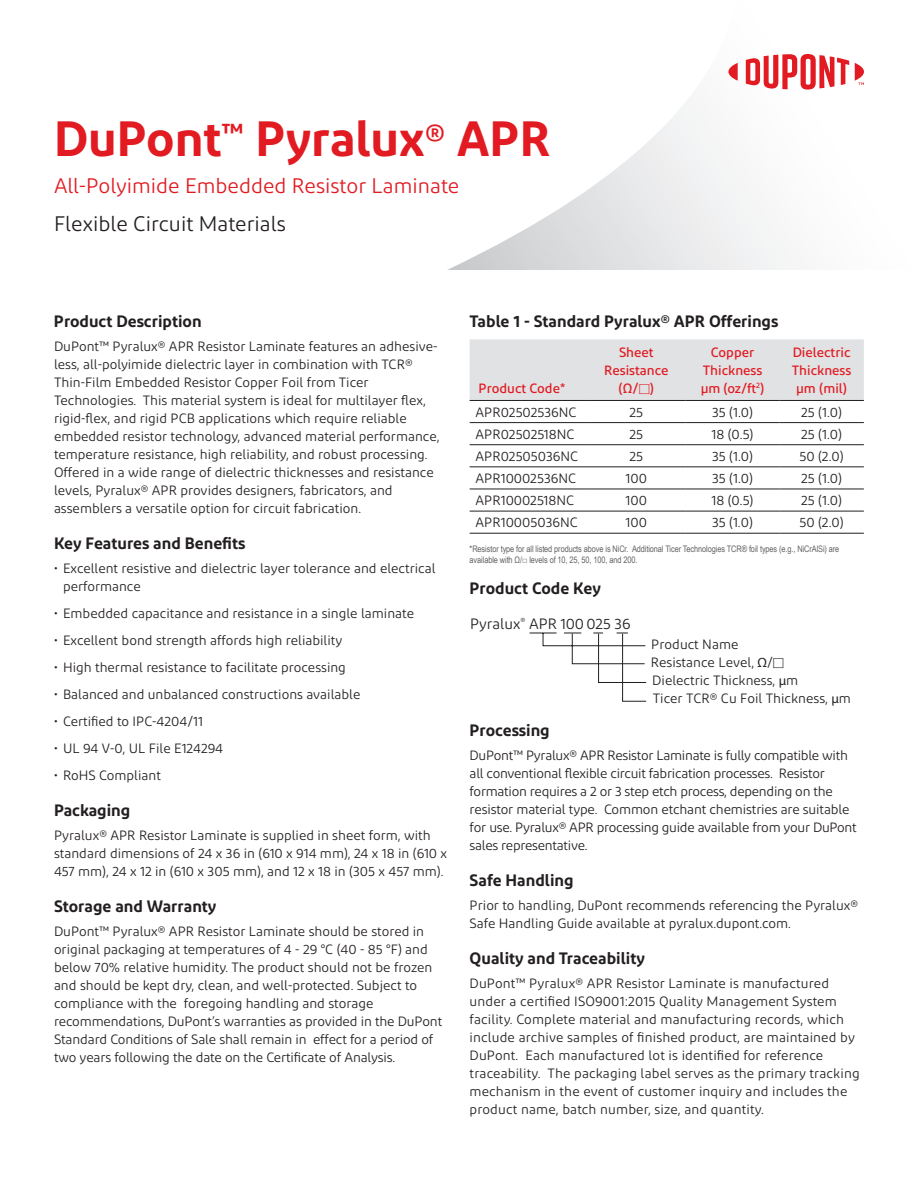
<style>
.page{position:relative;width:918px;height:1188px;background:#fff}
.page>*{position:absolute;margin:0;border:0;box-sizing:border-box;transform-origin:0 0}
.t1{font:600 49.5px "Diodrum";color:#e21a21}
.t2{font:21px "Diodrum";color:#e21a21}
.t3{font:21px "Diodrum";color:#231f20}
.t4{font:600 16.5px "Diodrum";color:#231f20}
.t5{font:15px "Diodrum";color:#231f20}
.t6{font:13.5px/18px "Diodrum";color:#231f20}
.t7{font:13.5px/18px "Diodrum";letter-spacing:-.02em;color:#231f20}
.t8{font:500 13.5px/18px "Diodrum";color:#e21a21;text-align:center}
.t9{font:9px/10.8px "Arial Narrow";letter-spacing:-.01em;color:#636366}
.s1{font-size:36px}
.s2{font-family:"Mathematical Pi Six";font-weight:400}
.s3{font-family:"Myriad Pro"}
.s4{font-family:"Mathematical Pi Six"}
</style>
<div class="page">
<svg style="left:447px;top:103px;width:291px;height:167px"></svg>
<svg style="left:728px;top:63px;width:10px;height:18px"></svg>
<svg style="left:746px;top:54px;width:103px;height:36px"></svg>
<svg style="left:855px;top:63px;width:9px;height:22px"></svg>
<div style="left:470px;top:339px;width:394px;height:61px;background:#e1e2e4"></div>
<hr style="left:686px;top:400px;width:93px;height:1px;background:#231f20">
<hr style="left:779px;top:400px;width:85px;height:1px;background:#231f20">
<hr style="left:470px;top:422px;width:117px;height:1px;background:#231f20">
<hr style="left:587px;top:422px;width:99px;height:1px;background:#231f20">
<hr style="left:686px;top:422px;width:93px;height:1px;background:#231f20">
<hr style="left:779px;top:422px;width:85px;height:1px;background:#231f20">
<hr style="left:470px;top:444px;width:117px;height:1px;background:#231f20">
<hr style="left:587px;top:444px;width:99px;height:1px;background:#231f20">
<hr style="left:686px;top:444px;width:93px;height:1px;background:#231f20">
<hr style="left:779px;top:444px;width:85px;height:1px;background:#231f20">
<hr style="left:470px;top:466px;width:117px;height:1px;background:#231f20">
<hr style="left:587px;top:466px;width:99px;height:1px;background:#231f20">
<hr style="left:686px;top:466px;width:93px;height:1px;background:#231f20">
<hr style="left:779px;top:466px;width:85px;height:1px;background:#231f20">
<hr style="left:470px;top:489px;width:117px;height:1px;background:#231f20">
<hr style="left:587px;top:489px;width:99px;height:1px;background:#231f20">
<hr style="left:686px;top:489px;width:93px;height:1px;background:#231f20">
<hr style="left:779px;top:489px;width:85px;height:1px;background:#231f20">
<hr style="left:470px;top:511px;width:117px;height:1px;background:#231f20">
<hr style="left:587px;top:511px;width:99px;height:1px;background:#231f20">
<hr style="left:686px;top:511px;width:93px;height:1px;background:#231f20">
<hr style="left:779px;top:511px;width:85px;height:1px;background:#231f20">
<hr style="left:470px;top:533px;width:117px;height:1px;background:#231f20">
<hr style="left:587px;top:533px;width:99px;height:1px;background:#231f20">
<hr style="left:686px;top:533px;width:93px;height:1px;background:#231f20">
<hr style="left:779px;top:533px;width:85px;height:1px;background:#231f20">
<hr style="left:470px;top:400px;width:117px;height:1px;background:#231f20">
<hr style="left:587px;top:400px;width:99px;height:1px;background:#231f20">
<svg style="left:529px;top:632px;width:118px;height:70px"></svg>
<h1 class="t1" style="left:54px;top:106px;width:498px">DuPont<sup>™</sup> Pyralux<span class="s1">®</span> APR</h1>
<h2 class="t2" style="left:54px;top:173px;width:407px">All-Polyimide Embedded Resistor Laminate</h2>
<h2 class="t3" style="left:54px;top:210px;width:233px">Flexible Circuit Materials</h2>
<p class="t4" style="left:54px;top:311px;width:149px">Product Description</p>
<p class="t6" style="left:54px;top:337px;width:387px">DuPont™ Pyralux® APR Resistor Laminate features an adhesive&shy;less, all-polyimide dielectric layer in combination with TCR® Thin-Film Embedded Resistor Copper Foil from Ticer Technologies. This material system is ideal for multilayer flex, rigid-flex, and rigid PCB applications which require reliable embedded resistor technology, advanced material performance, temperature resistance, high reliability, and robust processing.<br>Offered in a wide range of dielectric thicknesses and resistance levels, Pyralux® APR provides designers, fabricators, and assemblers a versatile option for circuit fabrication.</p>
<p class="t4" style="left:54px;top:533px;width:193px">Key Features and Benefits</p>
<p class="t6" style="left:63px;top:559px;width:374px;text-indent:-9px">• Excellent resistive and dielectric layer tolerance and electrical performance</p>
<p class="t6" style="left:54px;top:604px;width:362px">• Embedded capacitance and resistance in a single laminate</p>
<p class="t6" style="left:54px;top:631px;width:290px">• Excellent bond strength affords high reliability</p>
<p class="t6" style="left:54px;top:658px;width:293px">• High thermal resistance to facilitate processing</p>
<p class="t6" style="left:54px;top:685px;width:308px">• Balanced and unbalanced constructions available</p>
<p class="t6" style="left:54px;top:712px;width:150px">• Certified to IPC-4204/11</p>
<p class="t6" style="left:54px;top:739px;width:171px">• UL 94 V-0, UL File E124294</p>
<p class="t6" style="left:54px;top:766px;width:109px">• RoHS Compliant</p>
<p class="t4" style="left:54px;top:800px;width:78px">Packaging</p>
<p class="t6" style="left:54px;top:826px;width:395px">Pyralux® APR Resistor Laminate is supplied in sheet form, with standard dimensions of 24 x 36 in (610 x 914 mm), 24 x 18 in (610 x<br>457 mm), 24 x 12 in (610 x 305 mm), and 12 x 18 in (305 x 457 mm).</p>
<p class="t4" style="left:54px;top:896px;width:164px">Storage and Warranty</p>
<p class="t6" style="left:54px;top:922px;width:390px">DuPont™ Pyralux® APR Resistor Laminate should be stored in original packaging at temperatures of 4 - 29 °C (40 - 85 °F) and below 70% relative humidity. The product should not be frozen and should be kept dry, clean, and well-protected. Subject to compliance with the foregoing handling and storage recommendations, DuPont’s warranties as provided in the DuPont Standard Conditions of Sale shall remain in effect for a period of two years following the date on the Certificate of Analysis.</p>
<p class="t4" style="left:470px;top:311px;width:310px">Table 1 - Standard Pyralux® APR Offerings</p>
<p class="t8" style="left:479px;top:379px;width:88px">Product Code*</p>
<p class="t8" style="left:604px;top:343px;width:66px">Sheet<br>Resistance (Ω/<span class="s2">u</span>)</p>
<p class="t8" style="left:701px;top:343px;width:65px">Copper<br>Thickness µm (oz/ft<sup>2</sup>)</p>
<p class="t8" style="left:792px;top:343px;width:61px">Dielectric<br>Thickness µm (mil)</p>
<p class="t6" style="left:476px;top:403px;width:102px">APR02502536NC</p>
<p class="t6" style="left:630px;top:403px;width:15px">25</p>
<p class="t6" style="left:712px;top:403px;width:42px">35 (1.0)</p>
<p class="t6" style="left:801px;top:403px;width:42px">25 (1.0)</p>
<p class="t6" style="left:476px;top:425px;width:100px">APR02502518NC</p>
<p class="t6" style="left:630px;top:425px;width:15px">25</p>
<p class="t6" style="left:712px;top:425px;width:43px">18 (0.5)</p>
<p class="t6" style="left:801px;top:425px;width:42px">25 (1.0)</p>
<p class="t6" style="left:476px;top:447px;width:104px">APR02505036NC</p>
<p class="t6" style="left:630px;top:447px;width:15px">25</p>
<p class="t6" style="left:712px;top:447px;width:42px">35 (1.0)</p>
<p class="t6" style="left:799px;top:447px;width:46px">50 (2.0)</p>
<p class="t6" style="left:476px;top:469px;width:102px">APR10002536NC</p>
<p class="t6" style="left:626px;top:469px;width:23px">100</p>
<p class="t6" style="left:712px;top:469px;width:42px">35 (1.0)</p>
<p class="t6" style="left:801px;top:469px;width:42px">25 (1.0)</p>
<p class="t6" style="left:476px;top:491px;width:100px">APR10002518NC</p>
<p class="t6" style="left:626px;top:491px;width:23px">100</p>
<p class="t6" style="left:712px;top:491px;width:43px">18 (0.5)</p>
<p class="t6" style="left:801px;top:491px;width:42px">25 (1.0)</p>
<p class="t6" style="left:476px;top:513px;width:104px">APR10005036NC</p>
<p class="t6" style="left:626px;top:513px;width:23px">100</p>
<p class="t6" style="left:712px;top:513px;width:42px">35 (1.0)</p>
<p class="t6" style="left:799px;top:513px;width:46px">50 (2.0)</p>
<p class="t9" style="left:470px;top:543px;width:371px">*Resistor type for all listed products above is NiCr. Additional Ticer Technologies TCR® foil types (e.g., NiCrAlSi) are available with Ω/□ levels of 10, 25, 50, 100, and 200.</p>
<p class="t4" style="left:470px;top:578px;width:133px">Product Code Key</p>
<p class="t5" style="left:470px;top:615px;width:162px">Pyralux<sup>®</sup> APR 100025 36</p>
<p class="t6" style="left:651px;top:635px;width:135px">Product Name<br>Resistance Level, <span class="s3">Ω</span>/<span class="s4">u</span></p>
<p class="t6" style="left:653px;top:689px;width:200px">Ticer TCR® Cu Foil Thickness, <span class="s3">μ</span>m</p>
<p class="t6" style="left:652px;top:672px;width:148px">Dielectric Thickness, <span class="s3">µ</span>m</p>
<p class="t4" style="left:470px;top:719px;width:82px">Processing</p>
<p class="t7" style="left:470px;top:746px;width:389px">DuPont™ Pyralux® APR Resistor Laminate is fully compatible with all conventional flexible circuit fabrication processes. Resistor formation requires a 2 or 3 step etch process, depending on the resistor material type. Common etchant chemistries are suitable for use. Pyralux® APR processing guide available from your DuPont sales representative.</p>
<p class="t4" style="left:470px;top:869px;width:105px">Safe Handling</p>
<p class="t6" style="left:470px;top:896px;width:390px">Prior to handling, DuPont recommends referencing the Pyralux®<br>Safe Handling Guide available at pyralux.dupont.com.</p>
<p class="t4" style="left:470px;top:947px;width:177px">Quality and Traceability</p>
<p class="t6" style="left:470px;top:974px;width:392px">DuPont™ Pyralux® APR Resistor Laminate is manufactured under a certified ISO9001:2015 Quality Management System facility. Complete material and manufacturing records, which include archive samples of finished product, are maintained by DuPont. Each manufactured lot is identified for reference traceability. The packaging label serves as the primary tracking mechanism in the event of customer inquiry and includes the product name, batch number, size, and quantity.</p>
</div>
